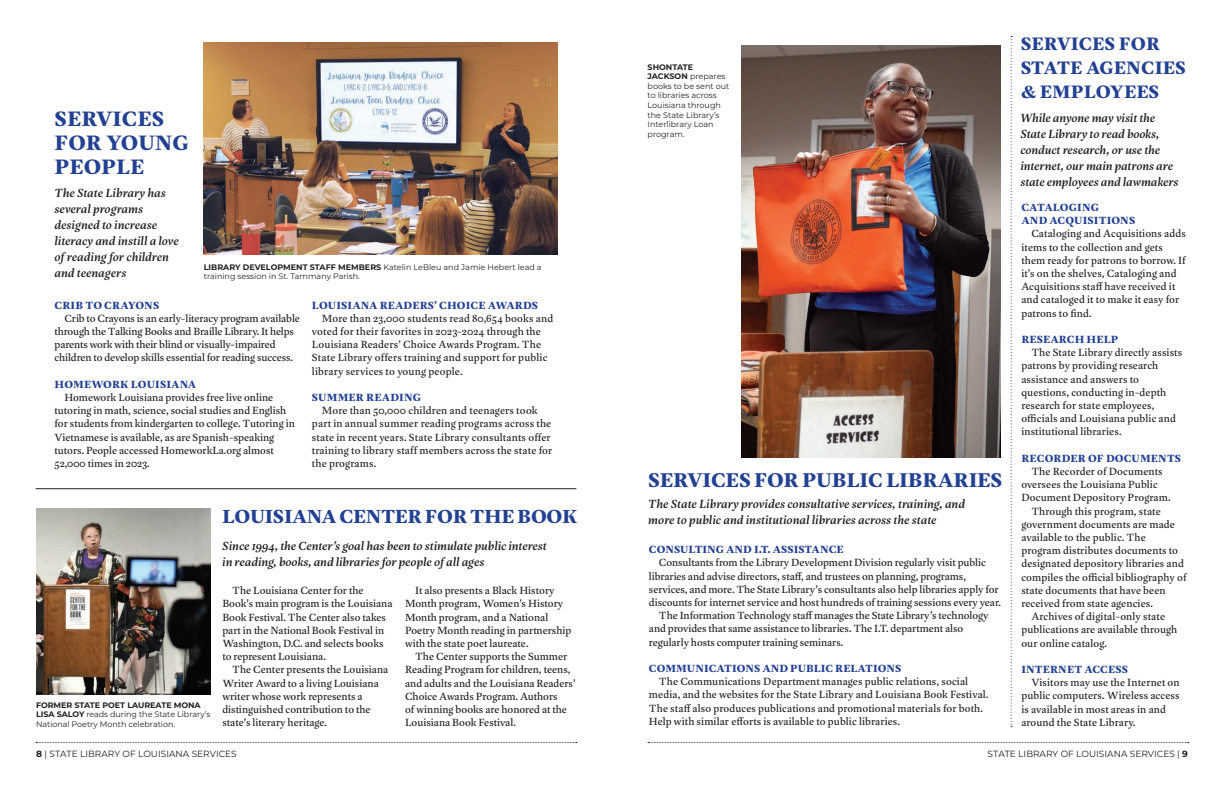
<style>
.page{position:relative;width:1224px;height:792px;background:#fff}
.page>*{position:absolute;margin:0;border:0;box-sizing:border-box;transform-origin:0 0}
.t1{font:700 22px/24px "Tara";color:#234193}
.t2{font:700 21px "Tara";letter-spacing:-.015em;color:#234193}
.t3{font:700 20px "Tara";letter-spacing:-.02em;color:#234193}
.t4{font:700 19px/24px "Tara";color:#234193}
.t5{font:italic 500 12.5px/16px "Tara";letter-spacing:-.005em;color:#231f20}
.t6{font:11px/13.2px "Tara";color:#231f20}
.t7{font:700 11px/13.2px "Tara";letter-spacing:.01em;color:#234193}
.t8{font:100 9px "Montserrat";color:#231f20}
.t9{font:8px/9.6px "Montserrat";color:#231f20}
.s1{font-weight:700}
</style>
<div class="page">
<svg style="left:36px;top:742px;width:541px;height:1px"></svg>
<svg style="left:648px;top:742px;width:541px;height:1px"></svg>
<svg style="left:1011px;top:36px;width:1px;height:691px"></svg>
<img style="left:204px;top:42px;width:353px;height:213px">
<img style="left:36px;top:508px;width:174px;height:186px">
<hr style="left:36px;top:488px;width:540px;height:1px;background:#231f20">
<img style="left:741px;top:45px;width:260px;height:412px">
<h1 class="t1" style="left:55px;top:106px;width:136px">SERVICES<br>FOR YOUNG<br>PEOPLE</h1>
<p class="t5" style="left:55px;top:185px;width:126px">The State Library has several programs designed to increase literacy and instill a love of reading for children and teenagers</p>
<p class="t9" style="left:204px;top:262px;width:339px"><span class="s1">LIBRARY DEVELOPMENT STAFF MEMBERS</span> Katelin LeBleu and Jamie Hebert lead a training session in St. Tammany Parish.</p>
<p class="t7" style="left:55px;top:298px;width:106px">CRIB TO CRAYONS</p>
<p class="t6" style="left:55px;top:311px;width:247px;text-indent:10px">Crib to Crayons is an early-literacy program available through the Talking Books and Braille Library. It helps parents work with their blind or visually-impaired children to develop skills essential for reading success.</p>
<p class="t7" style="left:55px;top:377px;width:143px">HOMEWORK LOUISIANA</p>
<p class="t6" style="left:55px;top:391px;width:242px;text-indent:10px">Homework Louisiana provides free live online tutoring in math, science, social studies and English for students from kindergarten to college. Tutoring in Vietnamese is available, as are Spanish-speaking tutors. People accessed HomeworkLa.org almost 52,000 times in 2023.</p>
<p class="t7" style="left:312px;top:298px;width:228px">LOUISIANA READERS’ CHOICE AWARDS</p>
<p class="t6" style="left:312px;top:311px;width:243px;text-indent:10px">More than 23,000 students read 80,654 books and voted for their favorites in 2023-2024 through the Louisiana Readers’ Choice Awards Program. The State Library offers training and support for public library services to young people.</p>
<p class="t7" style="left:312px;top:390px;width:111px">SUMMER READING</p>
<p class="t6" style="left:312px;top:404px;width:242px;text-indent:10px">More than 50,000 children and teenagers took part in annual summer reading programs across the state in recent years. State Library consultants offer training to library staff members across the state for the programs.</p>
<p class="t9" style="left:36px;top:700px;width:176px"><span class="s1">FORMER STATE POET LAUREATE MONA<br>LISA SALOY</span> reads during the State Library’s<br>National Poetry Month celebration.</p>
<h3 class="t3" style="left:222px;top:503px;width:357px">LOUISIANA CENTER FOR THE BOOK</h3>
<p class="t5" style="left:222px;top:538px;width:326px">Since 1994, the Center’s goal has been to stimulate public interest in reading, books, and libraries for people of all ages</p>
<p class="t6" style="left:222px;top:584px;width:172px;text-indent:10px">The Louisiana Center for the Book’s main program is the Louisiana Book Festival. The Center also takes part in the National Book Festival in Washington, D.C. and selects books to represent Louisiana.</p>
<p class="t6" style="left:222px;top:663px;width:167px;text-indent:10px">The Center presents the Louisiana<br>Writer Award to a living Louisiana writer whose work represents a distinguished contribution to the state’s literary heritage.</p>
<p class="t6" style="left:405px;top:584px;width:168px;text-indent:10px">It also presents a Black History<br>Month program, Women’s History<br>Month program, and a National<br>Poetry Month reading in partnership with the state poet laureate.</p>
<p class="t6" style="left:405px;top:650px;width:172px;text-indent:10px">The Center supports the Summer Reading Program for children, teens, and adults and the Louisiana Readers’ Choice Awards Program. Authors<br>of winning books are honored at the Louisiana Book Festival.</p>
<p class="t9" style="left:648px;top:62px;width:83px"><span class="s1">SHONTATE<br>JACKSON</span> prepares books to be sent out to libraries across<br>Louisiana through the State Library’s<br>Interlibrary Loan program.</p>
<h2 class="t2" style="left:648px;top:466px;width:356px">SERVICES FOR PUBLIC LIBRARIES</h2>
<p class="t5" style="left:648px;top:496px;width:318px">The State Library provides consultative services, training, and more to public and institutional libraries across the state</p>
<p class="t7" style="left:649px;top:543px;width:196px">CONSULTING AND I.T. ASSISTANCE</p>
<p class="t6" style="left:659px;top:556px;width:328px">Consultants from the Library Development Division regularly visit public</p>
<p class="t6" style="left:649px;top:569px;width:319px">libraries and advise directors, staff, and trustees on planning, programs,</p>
<p class="t6" style="left:649px;top:582px;width:351px">services, and more. The State Library’s consultants also help libraries apply for</p>
<p class="t6" style="left:649px;top:596px;width:354px">discounts for internet service and host hundreds of training sessions every year.</p>
<p class="t6" style="left:659px;top:609px;width:331px">The Information Technology staff manages the State Library’s technology</p>
<p class="t6" style="left:649px;top:622px;width:316px">and provides that same assistance to libraries. The I.T. department also</p>
<p class="t6" style="left:649px;top:635px;width:196px">regularly hosts computer training seminars.</p>
<p class="t7" style="left:649px;top:661px;width:254px">COMMUNICATIONS AND PUBLIC RELATIONS</p>
<p class="t6" style="left:649px;top:675px;width:341px;text-indent:10px">The Communications Department manages public relations, social media, and the websites for the State Library and Louisiana Book Festival.<br>The staff also produces publications and promotional materials for both.<br>Help with similar efforts is available to public libraries.</p>
<h3 class="t4" style="left:1021px;top:31px;width:167px">SERVICES FOR<br>STATE AGENCIES &amp; EMPLOYEES</h3>
<p class="t5" style="left:1020px;top:110px;width:160px">While anyone may visit the<br>State Library to read books, conduct research, or use the internet, our main patrons are state employees and lawmakers</p>
<p class="t7" style="left:1021px;top:201px;width:116px">CATALOGING<br>AND ACQUISITIONS</p>
<p class="t6" style="left:1021px;top:227px;width:166px;text-indent:10px">Cataloging and Acquisitions adds items to the collection and gets them ready for patrons to borrow. If it’s on the shelves, Cataloging and<br>Acquisitions staff have received it and cataloged it to make it easy for patrons to find.</p>
<p class="t7" style="left:1021px;top:333px;width:98px">RESEARCH HELP</p>
<p class="t6" style="left:1021px;top:346px;width:162px;text-indent:10px">The State Library directly assists patrons by providing research assistance and answers to questions, conducting in-depth research for state employees, officials and Louisiana public and institutional libraries.</p>
<p class="t7" style="left:1021px;top:451px;width:161px">RECORDER OF DOCUMENTS</p>
<p class="t6" style="left:1031px;top:465px;width:133px">The Recorder of Documents</p>
<p class="t6" style="left:1021px;top:478px;width:138px">oversees the Louisiana Public</p>
<p class="t6" style="left:1021px;top:491px;width:151px">Document Depository Program.</p>
<p class="t6" style="left:1031px;top:504px;width:131px">Through this program, state</p>
<p class="t6" style="left:1021px;top:517px;width:155px">government documents are made</p>
<p class="t6" style="left:1021px;top:531px;width:126px">available to the public. The</p>
<p class="t6" style="left:1021px;top:544px;width:158px">program distributes documents to</p>
<p class="t6" style="left:1021px;top:557px;width:164px">designated depository libraries and</p>
<p class="t6" style="left:1021px;top:570px;width:167px">compiles the official bibliography of</p>
<p class="t6" style="left:1021px;top:583px;width:146px">state documents that have been</p>
<p class="t6" style="left:1021px;top:597px;width:133px">received from state agencies.</p>
<p class="t6" style="left:1031px;top:610px;width:135px">Archives of digital-only state</p>
<p class="t6" style="left:1021px;top:623px;width:157px">publications are available through</p>
<p class="t6" style="left:1021px;top:636px;width:87px">our online catalog.</p>
<p class="t7" style="left:1021px;top:663px;width:108px">INTERNET ACCESS</p>
<p class="t6" style="left:1021px;top:676px;width:160px;text-indent:10px">Visitors may use the Internet on public computers. Wireless access is available in most areas in and around the State Library.</p>
<p class="t8" style="left:36px;top:747px;width:202px">8 | STATE LIBRARY OF LOUISIANA SERVICES</p>
<p class="t8" style="left:988px;top:747px;width:202px">STATE LIBRARY OF LOUISIANA SERVICES | 9</p>
</div>
